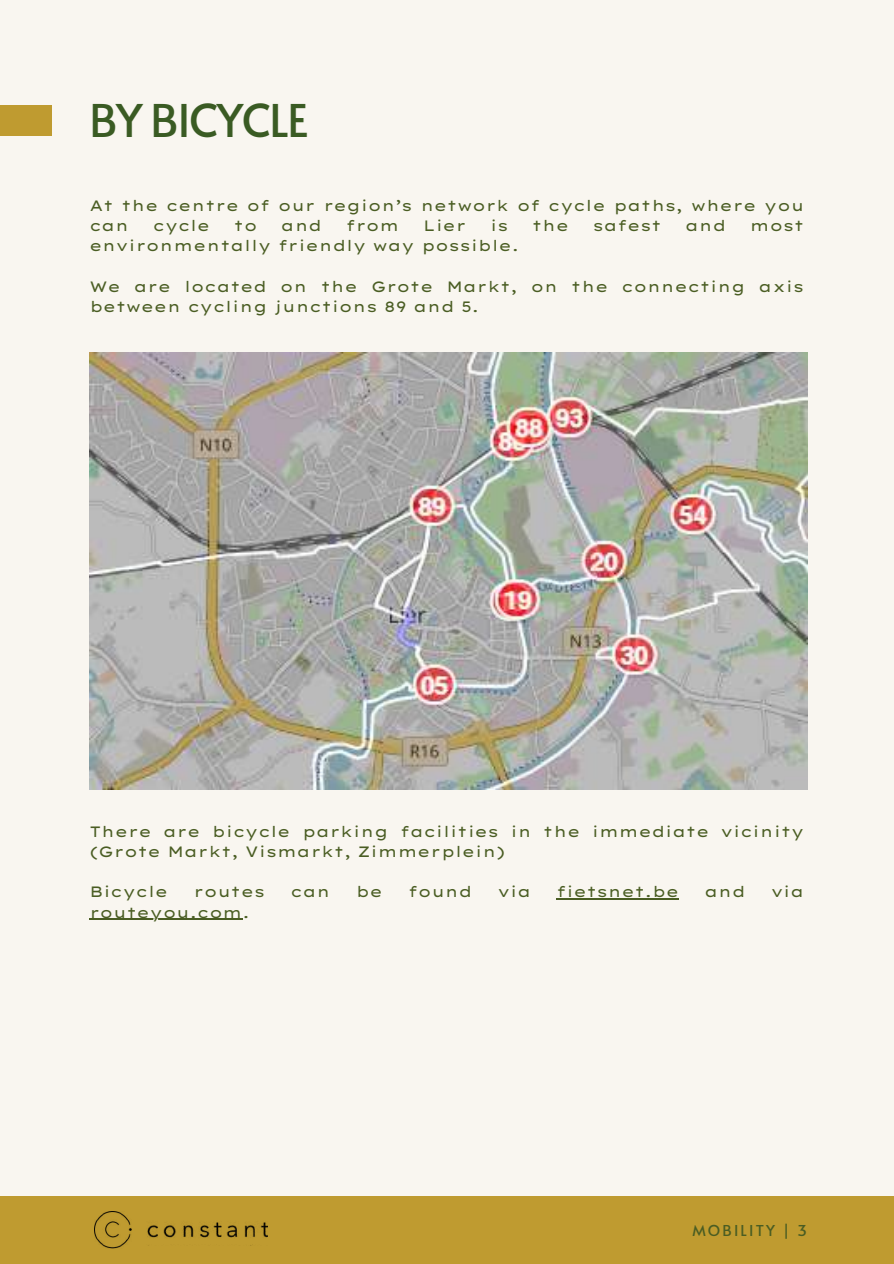
<style>
.page{position:relative;width:894px;height:1264px;background:#fff}
.page>*{position:absolute;margin:0;border:0;box-sizing:border-box;transform-origin:0 0}
.t1{font:45px "Alata";letter-spacing:-.035em;color:#3a5b23}
.t2{font:15px/20.2px "Lexend Tera";color:#4a5d23}
.t3{font:15px "Alata";letter-spacing:.14em;color:#4a5d23}
</style>
<div class="page">
<div style="left:0;top:0;width:893px;height:1263px;background:#f9f6f0"></div>
<div style="left:0;top:105px;width:52px;height:31px;background:#bf9b30"></div>
<div style="left:0;top:1196px;width:893px;height:67px;background:#bf9b30"></div>
<img style="left:95px;top:1211px;width:37px;height:37px">
<img style="left:147px;top:1222px;width:120px;height:16px">
<img style="left:89px;top:353px;width:718px;height:436px">
<hr style="left:556px;top:898px;width:122px;height:1px;background:#4a5d23">
<hr style="left:89px;top:918px;width:153px;height:2px;background:#4a5d23">
<h1 class="t1" style="left:89px;top:88px;width:221px">BY BICYCLE</h1>
<p class="t2" style="left:89px;top:195px;width:716px">At the centre of our region’s network of cycle paths, where you can</p>
<p class="t2" style="left:153px;top:215px;width:59px">cycle</p>
<p class="t2" style="left:234px;top:215px;width:25px">to</p>
<p class="t2" style="left:281px;top:215px;width:43px">and</p>
<p class="t2" style="left:345px;top:215px;width:55px">from</p>
<p class="t2" style="left:423px;top:215px;width:45px">Lier</p>
<p class="t2" style="left:490px;top:215px;width:20px">is</p>
<p class="t2" style="left:532px;top:215px;width:39px">the</p>
<p class="t2" style="left:592px;top:215px;width:70px">safest</p>
<p class="t2" style="left:685px;top:215px;width:43px">and</p>
<p class="t2" style="left:749px;top:215px;width:56px">most</p>
<p class="t2" style="left:89px;top:235px;width:431px">environmentally friendly way possible.</p>
<p class="t2" style="left:89px;top:276px;width:716px">We are located on the Grote Markt, on the connecting axis between cycling junctions 89 and 5.</p>
<p class="t2" style="left:89px;top:821px;width:716px">There are bicycle parking facilities in the immediate vicinity (Grote Markt, Vismarkt, Zimmerplein)</p>
<p class="t2" style="left:89px;top:881px;width:80px">Bicycle</p>
<p class="t2" style="left:193px;top:881px;width:73px">routes</p>
<p class="t2" style="left:290px;top:881px;width:41px">can</p>
<p class="t2" style="left:356px;top:881px;width:28px">be</p>
<p class="t2" style="left:408px;top:881px;width:66px">found</p>
<p class="t2" style="left:497px;top:881px;width:35px">via</p>
<p class="t2" style="left:556px;top:881px;width:124px">fietsnet.be</p>
<p class="t2" style="left:704px;top:881px;width:43px">and</p>
<p class="t2" style="left:770px;top:881px;width:35px">via</p>
<p class="t2" style="left:89px;top:902px;width:162px">routeyou.com.</p>
<p class="t3" style="left:692px;top:1219px;width:116px">MOBILITY | 3</p>
</div>
